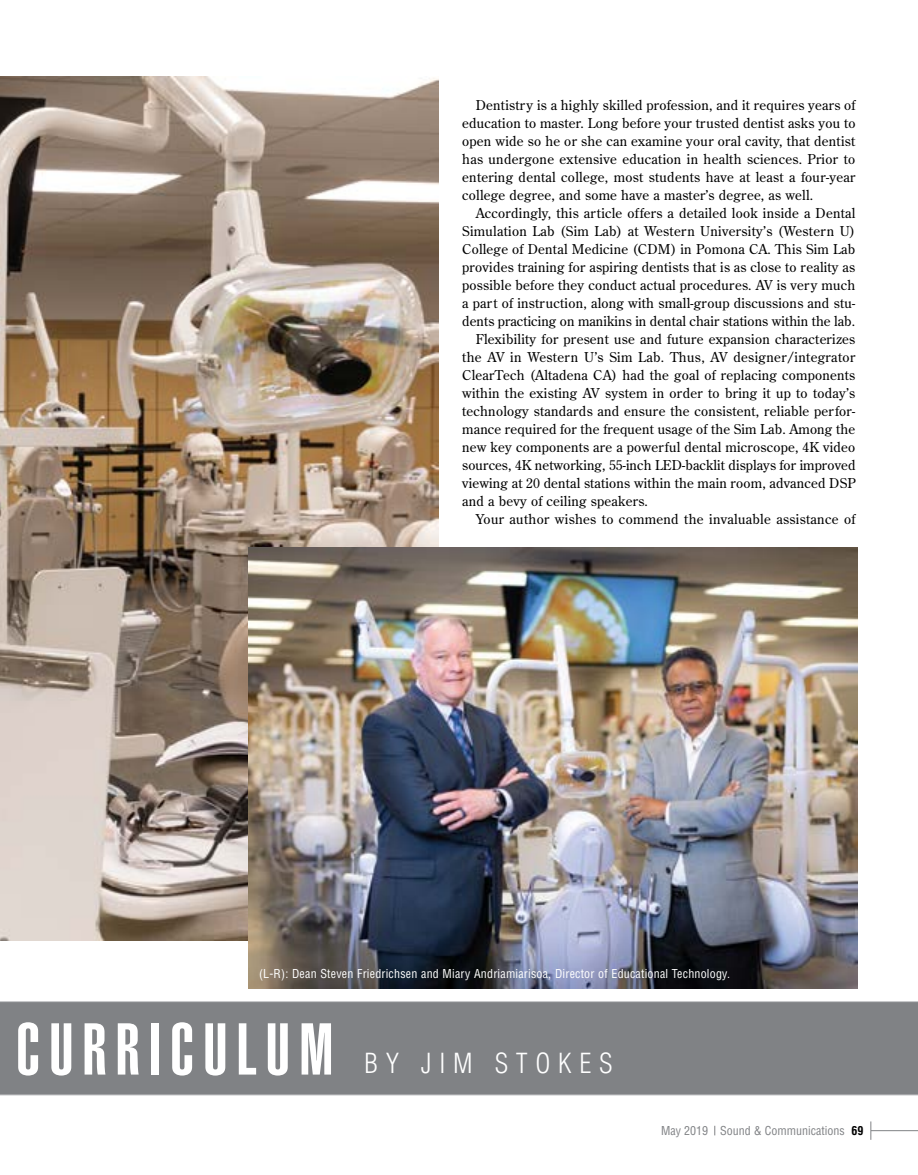
<style>
.page{position:relative;width:918px;height:1175px;background:#fff}
.page>*{position:absolute;margin:0;border:0;box-sizing:border-box;transform-origin:0 0}
.t1{font:900 extra-condensed 72px "Helvetica";letter-spacing:.13em;color:#fff}
.t2{font:300 condensed 27px "Helvetica";letter-spacing:.285em;color:#fff}
.t3{font:13.5px/18px "Century Old Style";letter-spacing:.02em;color:#000;text-align:justify}
.t4{font:condensed 12px "Helvetica";letter-spacing:.015em;color:#fff}
.t5{font:condensed 12px "Helvetica";color:#808285}
.s1{font-weight:700;color:#000}
</style>
<div class="page">
<hr style="left:871px;top:1130px;width:47px;height:1px;background:#808285">
<svg style="left:870px;top:1121px;width:1px;height:18px"></svg>
<img style="left:0;top:76px;width:438px;height:864px">
<img style="left:248px;top:547px;width:610px;height:441px">
<div style="left:0;top:1001px;width:918px;height:94px;background:#808285"></div>
<p class="t3" style="left:462px;top:96px;width:395px;text-indent:14px">Dentistry is a highly skilled profession, and it requires years of education to master. Long before your trusted dentist asks you to open wide so he or she can examine your oral cavity, that dentist has undergone extensive education in health sciences. Prior to entering dental college, most students have at least a four-year college degree, and some have a master’s degree, as well.</p>
<p class="t3" style="left:476px;top:204px;width:381px">Accordingly, this article offers a detailed look inside a Dental</p>
<p class="t3" style="left:462px;top:222px;width:395px">Simulation Lab (Sim Lab) at Western University’s (Western U)</p>
<p class="t3" style="left:462px;top:240px;width:395px">College of Dental Medicine (CDM) in Pomona CA. This Sim Lab</p>
<p class="t3" style="left:462px;top:258px;width:395px">provides training for aspiring dentists that is as close to reality as</p>
<p class="t3" style="left:462px;top:276px;width:395px">possible before they conduct actual procedures. AV is very much</p>
<p class="t3" style="left:462px;top:294px;width:395px">a part of instruction, along with small-group discussions and stu-</p>
<p class="t3" style="left:462px;top:312px;width:394px">dents practicing on manikins in dental chair stations within the lab.</p>
<p class="t3" style="left:476px;top:330px;width:381px">Flexibility for present use and future expansion characterizes</p>
<p class="t3" style="left:462px;top:347px;width:395px">the AV in Western U’s Sim Lab. Thus, AV designer/integrator</p>
<p class="t3" style="left:462px;top:365px;width:395px">ClearTech (Altadena CA) had the goal of replacing components</p>
<p class="t3" style="left:462px;top:383px;width:395px">within the existing AV system in order to bring it up to today’s</p>
<p class="t3" style="left:462px;top:401px;width:395px">technology standards and ensure the consistent, reliable perfor-</p>
<p class="t3" style="left:462px;top:419px;width:394px">mance required for the frequent usage of the Sim Lab. Among the</p>
<p class="t3" style="left:462px;top:437px;width:395px">new key components are a powerful dental microscope, 4K video</p>
<p class="t3" style="left:462px;top:455px;width:395px">sources, 4K networking, 55-inch LED-backlit displays for improved</p>
<p class="t3" style="left:462px;top:473px;width:395px">viewing at 20 dental stations within the main room, advanced DSP</p>
<p class="t3" style="left:462px;top:491px;width:187px">and a bevy of ceiling speakers.</p>
<p class="t3" style="left:476px;top:509px;width:381px">Your author wishes to commend the invaluable assistance of</p>
<p class="t4" style="left:259px;top:966px;width:473px">(L-R): Dean Steven Friedrichsen and Miary Andriamiarisoa, Director of Educational Technology.</p>
<h1 class="t1" style="left:16px;top:1008px;width:319px">CURRICULUM</h1>
<h2 class="t2" style="left:364px;top:1046px;width:250px">BY JIM STOKES</h2>
<p class="t5" style="left:661px;top:1123px;width:204px">May 2019 Sound &amp; Communications <span class="s1">69</span></p>
</div>
